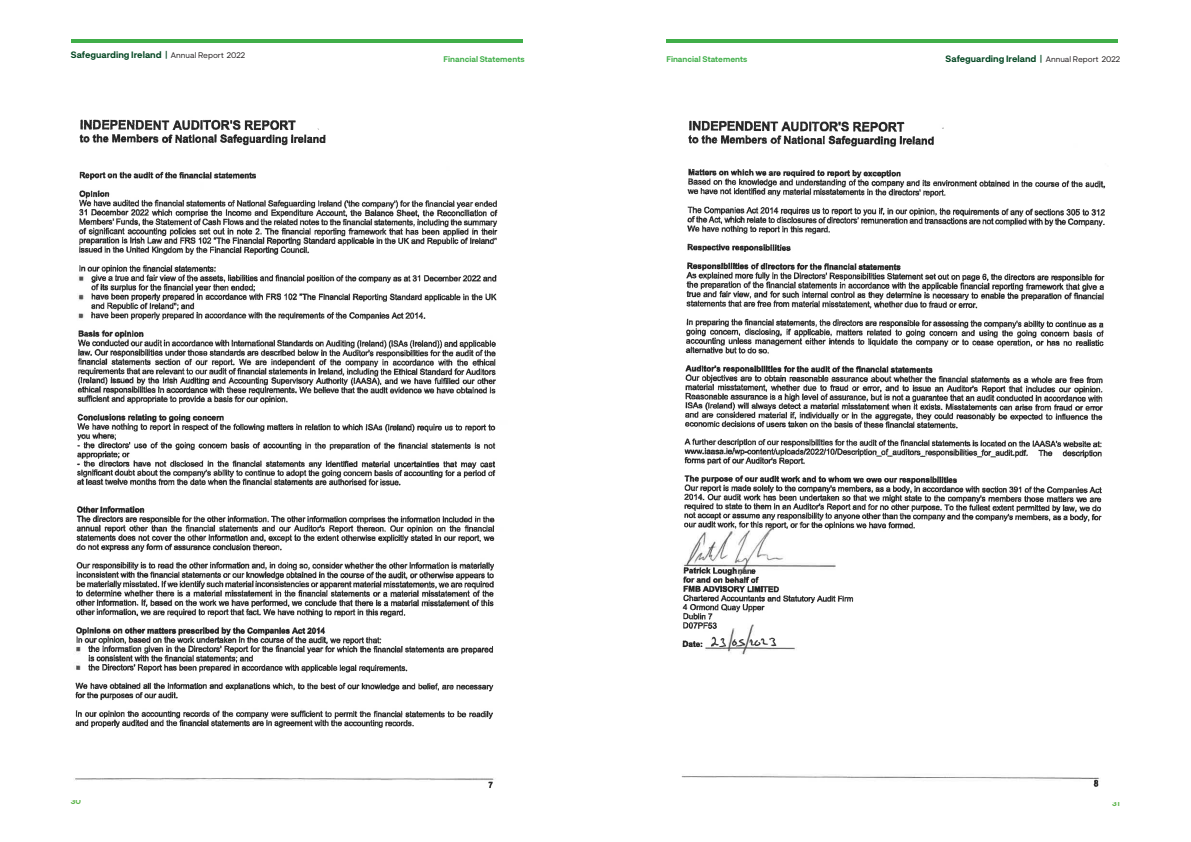
<style>
.page{position:relative;width:1191px;height:842px;background:#fff}
.page>*{position:absolute;margin:0;border:0;box-sizing:border-box;transform-origin:0 0}
.t1{font:700 9px "Neurial Grotesk";color:#004520}
.t2{font:700 8px "Neurial Grotesk";color:#40ae49}
.t3{font:700 8px "Neurial Grotesk";color:#58b246}
.s1{font-weight:400;font-size:8px;color:#231f20}
</style>
<div class="page">
<hr style="left:71px;top:39px;width:451px;height:4px;background:#40ae49">
<hr style="left:666px;top:39px;width:452px;height:4px;background:#40ae49">
<img style="left:75px;top:119px;width:423px;height:669px">
<svg style="left:315px;top:128px;width:6px;height:2px"></svg>
<img style="left:682px;top:120px;width:424px;height:528px">
<img style="left:711px;top:635px;width:67px;height:13px">
<svg style="left:1091px;top:778px;width:9px;height:9px"></svg>
<svg style="left:939px;top:127px;width:6px;height:3px"></svg>
<p class="t1" style="left:71px;top:48px;width:176px">Safeguarding Ireland | <span class="s1">Annual Report 2022</span></p>
<p class="t2" style="left:443px;top:53px;width:82px">Financial Statements</p>
<p class="t2" style="left:666px;top:53px;width:82px">Financial Statements</p>
<p class="t1" style="left:945px;top:53px;width:176px">Safeguarding Ireland | <span class="s1">Annual Report 2022</span></p>
<p class="t3" style="left:71px;top:795px;width:12px">30</p>
<p class="t3" style="left:1112px;top:798px;width:9px">31</p>
</div>
